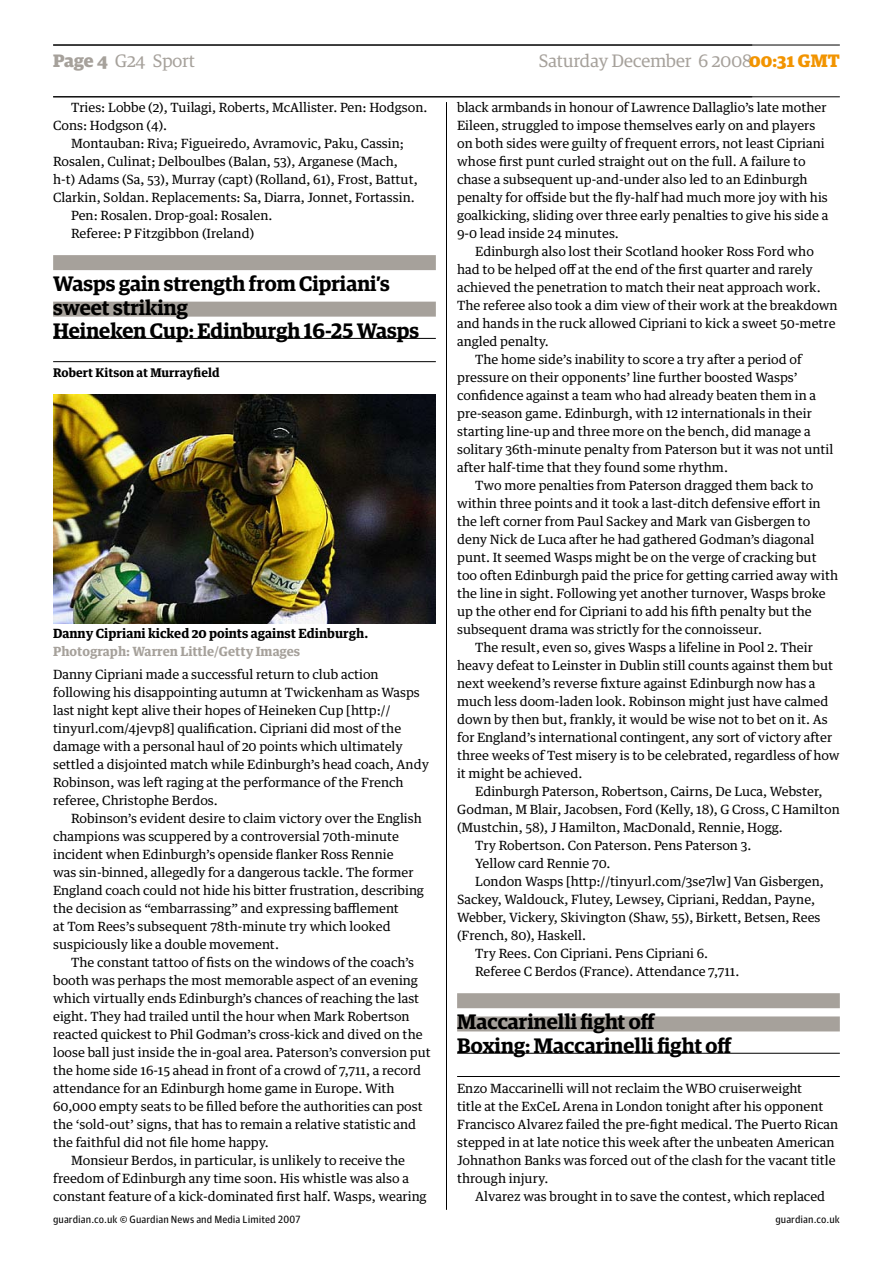
<style>
.page{position:relative;width:893px;height:1263px;background:#fff}
.page>*{position:absolute;margin:0;border:0;box-sizing:border-box;transform-origin:0 0}
.t1{font:600 21px/23.2px "DE5 Display Egyptian";color:#000}
.t2{font:18px "DE3 Display Egyptian";letter-spacing:.005em;color:#a6a19b}
.t3{font:12.75px/18px "TE32 Text Egyptian";color:#000}
.t4{font:700 12.75px "TE32 Text Egyptian";color:#000}
.t5{font:700 12.75px "TE32 Text Egyptian";color:#a6a19b}
.t6{font:700 12px "TE32 Text Egyptian";letter-spacing:.005em;color:#000}
.t7{font:10.5px "AS32 Agate Sans";letter-spacing:.005em;color:#000}
.s1{font-family:"DE6 Display Egyptian";font-weight:700}
.s2{font-family:"DE6 Display Egyptian";font-weight:700;color:#f29400}
</style>
<div class="page">
<hr style="left:53px;top:45px;width:787px;height:1px;background:#000">
<hr style="left:53px;top:96px;width:787px;height:1px;background:#000">
<hr style="left:446px;top:102px;width:1px;height:1108px;background:#000">
<img style="left:53px;top:394px;width:383px;height:230px">
<div style="left:53px;top:255px;width:383px;height:15px;background:#a6a19b"></div>
<hr style="left:53px;top:338px;width:383px;height:1px;background:#000">
<div style="left:53px;top:302px;width:383px;height:15px;background:#a6a19b"></div>
<hr style="left:53px;top:361px;width:383px;height:1px;background:#000">
<div style="left:457px;top:993px;width:383px;height:15px;background:#a6a19b"></div>
<hr style="left:457px;top:1053px;width:383px;height:1px;background:#000">
<div style="left:457px;top:1016px;width:383px;height:15px;background:#a6a19b"></div>
<hr style="left:457px;top:1076px;width:383px;height:1px;background:#000">
<h2 class="t2" style="left:53px;top:50px;width:143px"><span class="s1">Page</span> G24 Sport</h2>
<h2 class="t2" style="left:539px;top:50px;width:302px">Saturday December 6 2008<span class="s2">00:31 GMT</span></h2>
<p class="t3" style="left:71px;top:98px;width:358px">Tries: Lobbe (2), Tuilagi, Roberts, McAllister. Pen: Hodgson.</p>
<p class="t3" style="left:53px;top:116px;width:116px">Cons: Hodgson (4).</p>
<p class="t3" style="left:71px;top:134px;width:334px">Montauban: Riva; Figueiredo, Avramovic, Paku, Cassin;</p>
<p class="t3" style="left:53px;top:152px;width:346px">Rosalen, Culinat; Delboulbes (Balan, 53), Arganese (Mach,</p>
<p class="t3" style="left:53px;top:170px;width:366px">h-t) Adams (Sa, 53), Murray (capt) (Rolland, 61), Frost, Battut,</p>
<p class="t3" style="left:53px;top:188px;width:363px">Clarkin, Soldan. Replacements: Sa, Diarra, Jonnet, Fortassin.</p>
<p class="t3" style="left:71px;top:206px;width:203px">Pen: Rosalen. Drop-goal: Rosalen.</p>
<p class="t3" style="left:71px;top:224px;width:184px">Referee: P Fitzgibbon (Ireland)</p>
<h1 class="t1" style="left:53px;top:272px;width:367px">Wasps gain strength from Cipriani’s sweet striking<br>Heineken Cup: Edinburgh 16-25 Wasps</h1>
<p class="t6" style="left:53px;top:365px;width:168px">Robert Kitson at Murrayfield</p>
<p class="t4" style="left:53px;top:625px;width:317px">Danny Cipriani kicked 20 points against Edinburgh.</p>
<p class="t5" style="left:53px;top:643px;width:249px">Photograph: Warren Little/Getty Images</p>
<p class="t3" style="left:53px;top:665px;width:377px">Danny Cipriani made a successful return to club action following his disappointing autumn at Twickenham as Wasps last night kept alive their hopes of Heineken Cup [http:// tinyurl.com/4jevp8] qualification. Cipriani did most of the damage with a personal haul of 20 points which ultimately settled a disjointed match while Edinburgh’s head coach, Andy Robinson, was left raging at the performance of the French referee, Christophe Berdos.</p>
<p class="t3" style="left:53px;top:809px;width:372px;text-indent:18px">Robinson’s evident desire to claim victory over the English champions was scuppered by a controversial 70th-minute incident when Edinburgh’s openside flanker Ross Rennie<br>was sin-binned, allegedly for a dangerous tackle. The former England coach could not hide his bitter frustration, describing the decision as “embarrassing” and expressing bafflement<br>at Tom Rees’s subsequent 78th-minute try which looked suspiciously like a double movement.</p>
<p class="t3" style="left:71px;top:953px;width:345px">The constant tattoo of fists on the windows of the coach’s</p>
<p class="t3" style="left:53px;top:971px;width:366px">booth was perhaps the most memorable aspect of an evening</p>
<p class="t3" style="left:53px;top:989px;width:368px">which virtually ends Edinburgh’s chances of reaching the last</p>
<p class="t3" style="left:53px;top:1007px;width:358px">eight. They had trailed until the hour when Mark Robertson</p>
<p class="t3" style="left:53px;top:1025px;width:371px">reacted quickest to Phil Godman’s cross-kick and dived on the</p>
<p class="t3" style="left:53px;top:1043px;width:379px">loose ball just inside the in-goal area. Paterson’s conversion put</p>
<p class="t3" style="left:53px;top:1061px;width:369px">the home side 16-15 ahead in front of a crowd of 7,711, a record</p>
<p class="t3" style="left:53px;top:1079px;width:343px">attendance for an Edinburgh home game in Europe. With</p>
<p class="t3" style="left:53px;top:1097px;width:371px">60,000 empty seats to be filled before the authorities can post</p>
<p class="t3" style="left:53px;top:1115px;width:364px">the ‘sold-out’ signs, that has to remain a relative statistic and</p>
<p class="t3" style="left:53px;top:1133px;width:217px">the faithful did not file home happy.</p>
<p class="t3" style="left:71px;top:1151px;width:336px">Monsieur Berdos, in particular, is unlikely to receive the</p>
<p class="t3" style="left:53px;top:1169px;width:357px">freedom of Edinburgh any time soon. His whistle was also a</p>
<p class="t3" style="left:53px;top:1187px;width:375px">constant feature of a kick-dominated first half. Wasps, wearing</p>
<p class="t3" style="left:457px;top:98px;width:373px">black armbands in honour of Lawrence Dallaglio’s late mother Eileen, struggled to impose themselves early on and players on both sides were guilty of frequent errors, not least Cipriani whose first punt curled straight out on the full. A failure to chase a subsequent up-and-under also led to an Edinburgh penalty for offside but the fly-half had much more joy with his goalkicking, sliding over three early penalties to give his side a 9-0 lead inside 24 minutes.</p>
<p class="t3" style="left:475px;top:242px;width:340px">Edinburgh also lost their Scotland hooker Ross Ford who</p>
<p class="t3" style="left:457px;top:260px;width:357px">had to be helped off at the end of the first quarter and rarely</p>
<p class="t3" style="left:457px;top:278px;width:365px">achieved the penetration to match their neat approach work.</p>
<p class="t3" style="left:457px;top:296px;width:382px">The referee also took a dim view of their work at the breakdown</p>
<p class="t3" style="left:457px;top:314px;width:380px">and hands in the ruck allowed Cipriani to kick a sweet 50-metre</p>
<p class="t3" style="left:457px;top:332px;width:93px">angled penalty.</p>
<p class="t3" style="left:475px;top:350px;width:328px">The home side’s inability to score a try after a period of</p>
<p class="t3" style="left:457px;top:368px;width:342px">pressure on their opponents’ line further boosted Wasps’</p>
<p class="t3" style="left:457px;top:386px;width:361px">confidence against a team who had already beaten them in a</p>
<p class="t3" style="left:457px;top:404px;width:356px">pre-season game. Edinburgh, with 12 internationals in their</p>
<p class="t3" style="left:457px;top:422px;width:355px">starting line-up and three more on the bench, did manage a</p>
<p class="t3" style="left:457px;top:440px;width:378px">solitary 36th-minute penalty from Paterson but it was not until</p>
<p class="t3" style="left:457px;top:458px;width:272px">after half-time that they found some rhythm.</p>
<p class="t3" style="left:475px;top:476px;width:340px">Two more penalties from Paterson dragged them back to</p>
<p class="t3" style="left:457px;top:494px;width:365px">within three points and it took a last-ditch defensive effort in</p>
<p class="t3" style="left:457px;top:512px;width:355px">the left corner from Paul Sackey and Mark van Gisbergen to</p>
<p class="t3" style="left:457px;top:530px;width:359px">deny Nick de Luca after he had gathered Godman’s diagonal</p>
<p class="t3" style="left:457px;top:548px;width:361px">punt. It seemed Wasps might be on the verge of cracking but</p>
<p class="t3" style="left:457px;top:566px;width:383px">too often Edinburgh paid the price for getting carried away with</p>
<p class="t3" style="left:457px;top:584px;width:370px">the line in sight. Following yet another turnover, Wasps broke</p>
<p class="t3" style="left:457px;top:602px;width:356px">up the other end for Cipriani to add his fifth penalty but the</p>
<p class="t3" style="left:457px;top:620px;width:306px">subsequent drama was strictly for the connoisseur.</p>
<p class="t3" style="left:475px;top:638px;width:339px">The result, even so, gives Wasps a lifeline in Pool 2. Their</p>
<p class="t3" style="left:457px;top:656px;width:378px">heavy defeat to Leinster in Dublin still counts against them but</p>
<p class="t3" style="left:457px;top:674px;width:360px">next weekend’s reverse fixture against Edinburgh now has a</p>
<p class="t3" style="left:457px;top:692px;width:373px">much less doom-laden look. Robinson might just have calmed</p>
<p class="t3" style="left:457px;top:710px;width:372px">down by then but, frankly, it would be wise not to bet on it. As</p>
<p class="t3" style="left:457px;top:728px;width:377px">for England’s international contingent, any sort of victory after</p>
<p class="t3" style="left:457px;top:746px;width:384px">three weeks of Test misery is to be celebrated, regardless of how</p>
<p class="t3" style="left:457px;top:764px;width:127px">it might be achieved.</p>
<p class="t3" style="left:475px;top:782px;width:349px">Edinburgh Paterson, Robertson, Cairns, De Luca, Webster,</p>
<p class="t3" style="left:457px;top:800px;width:384px">Godman, M Blair, Jacobsen, Ford (Kelly, 18), G Cross, C Hamilton</p>
<p class="t3" style="left:457px;top:818px;width:327px">(Mustchin, 58), J Hamilton, MacDonald, Rennie, Hogg.</p>
<p class="t3" style="left:475px;top:836px;width:278px">Try Robertson. Con Paterson. Pens Paterson 3.</p>
<p class="t3" style="left:475px;top:854px;width:137px">Yellow card Rennie 70.</p>
<p class="t3" style="left:475px;top:872px;width:350px">London Wasps [http://tinyurl.com/3se7lw] Van Gisbergen,</p>
<p class="t3" style="left:457px;top:890px;width:360px">Sackey, Waldouck, Flutey, Lewsey, Cipriani, Reddan, Payne,</p>
<p class="t3" style="left:457px;top:908px;width:365px">Webber, Vickery, Skivington (Shaw, 55), Birkett, Betsen, Rees</p>
<p class="t3" style="left:457px;top:926px;width:130px">(French, 80), Haskell.</p>
<p class="t3" style="left:475px;top:944px;width:234px">Try Rees. Con Cipriani. Pens Cipriani 6.</p>
<p class="t3" style="left:475px;top:962px;width:266px">Referee C Berdos (France). Attendance 7,711.</p>
<h1 class="t1" style="left:457px;top:1010px;width:276px">Maccarinelli fight off<br>Boxing: Maccarinelli fight off</h1>
<p class="t3" style="left:457px;top:1079px;width:383px">Enzo Maccarinelli will not reclaim the WBO cruiserweight<br>title at the ExCeL Arena in London tonight after his opponent Francisco Alvarez failed the pre-fight medical. The Puerto Rican stepped in at late notice this week after the unbeaten American Johnathon Banks was forced out of the clash for the vacant title through injury.</p>
<p class="t3" style="left:475px;top:1187px;width:352px">Alvarez was brought in to save the contest, which replaced</p>
<p class="t7" style="left:53px;top:1213px;width:249px">guardian.co.uk © Guardian News and Media Limited 2007</p>
<p class="t7" style="left:775px;top:1213px;width:66px">guardian.co.uk</p>
</div>
